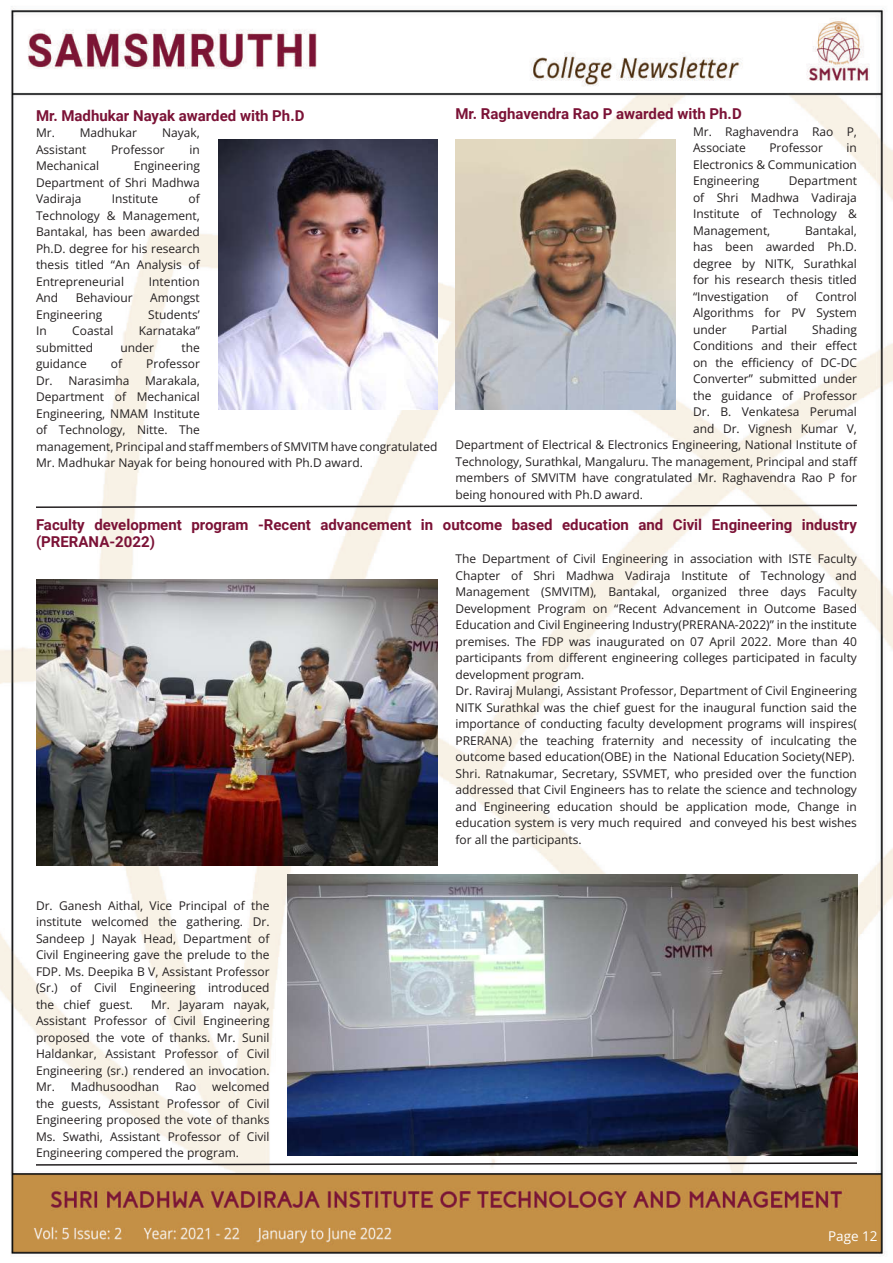
<style>
.page{position:relative;width:893px;height:1263px;background:#fff}
.page>*{position:absolute;margin:0;border:0;box-sizing:border-box;transform-origin:0 0}
.t1{font:700 15px/16.5px "Roboto";color:#7b1236}
.t2{font:13.5px "Open Sans";color:#fff}
.t3{font:12px/16.5px "Open Sans";color:#231f20;text-align:justify}
</style>
<div class="page">
<img style="left:0;top:6px;width:893px;height:1250px">
<img style="left:218px;top:139px;width:219px;height:270px">
<img style="left:455px;top:139px;width:220px;height:270px">
<svg style="left:34px;top:504px;width:824px;height:5px"></svg>
<svg style="left:34px;top:1161px;width:824px;height:5px"></svg>
<img style="left:36px;top:579px;width:401px;height:287px">
<img style="left:288px;top:874px;width:569px;height:281px">
<p class="t1" style="left:455px;top:105px;width:288px">Mr. Raghavendra Rao P awarded with Ph.D</p>
<p class="t3" style="left:693px;top:123px;width:165px">Mr. Raghavendra Rao P,<br>Associate</p>
<p class="t1" style="left:36px;top:107px;width:270px">Mr. Madhukar Nayak awarded with Ph.D</p>
<p class="t3" style="left:36px;top:124px;width:103px">Mr. Madhukar</p>
<p class="t3" style="left:162px;top:124px;width:39px">Nayak,</p>
<p class="t3" style="left:36px;top:141px;width:52px">Assistant</p>
<p class="t3" style="left:111px;top:141px;width:55px">Professor</p>
<p class="t3" style="left:190px;top:141px;width:12px">in</p>
<p class="t3" style="left:36px;top:157px;width:65px">Mechanical</p>
<p class="t3" style="left:769px;top:139px;width:55px">Professor</p>
<p class="t3" style="left:693px;top:139px;width:165px;text-indent:154px">in Electronics &amp; Communication Engineering</p>
<p class="t3" style="left:36px;top:157px;width:165px;text-indent:98px">Engineering Department of Shri Madhwa Vadiraja</p>
<p class="t3" style="left:693px;top:172px;width:165px;text-indent:96px">Department of Shri Madhwa Vadiraja Institute of Technology &amp; Management,</p>
<p class="t3" style="left:36px;top:190px;width:165px;text-indent:153px">of Technology &amp; Management, Bantakal, has been awarded Ph.D. degree for his research thesis titled “An Analysis of Entrepreneurial</p>
<p class="t3" style="left:112px;top:190px;width:48px">Institute</p>
<p class="t3" style="left:693px;top:222px;width:165px;text-indent:112px">Bantakal, has been awarded Ph.D. degree by NITK, Surathkal for his research thesis titled “Investigation</p>
<p class="t3" style="left:149px;top:273px;width:52px">Intention</p>
<p class="t3" style="left:786px;top:288px;width:13px">of</p>
<p class="t3" style="left:693px;top:288px;width:165px;text-indent:122px">Control Algorithms for PV System under</p>
<p class="t3" style="left:36px;top:289px;width:24px">And</p>
<p class="t3" style="left:76px;top:289px;width:59px">Behaviour</p>
<p class="t3" style="left:150px;top:289px;width:51px">Amongst</p>
<p class="t3" style="left:36px;top:306px;width:68px">Engineering</p>
<p class="t3" style="left:148px;top:306px;width:53px">Students’</p>
<p class="t3" style="left:36px;top:322px;width:12px">In</p>
<p class="t3" style="left:72px;top:322px;width:43px">Coastal</p>
<p class="t3" style="left:139px;top:322px;width:63px">Karnataka”</p>
<p class="t3" style="left:36px;top:339px;width:59px">submitted</p>
<p class="t3" style="left:121px;top:339px;width:35px">under</p>
<p class="t3" style="left:182px;top:339px;width:20px">the</p>
<p class="t3" style="left:36px;top:355px;width:52px">guidance</p>
<p class="t3" style="left:111px;top:355px;width:13px">of</p>
<p class="t3" style="left:146px;top:355px;width:55px">Professor</p>
<p class="t3" style="left:36px;top:372px;width:95px">Dr. Narasimha</p>
<p class="t3" style="left:751px;top:321px;width:37px">Partial</p>
<p class="t3" style="left:812px;top:321px;width:46px">Shading</p>
<p class="t3" style="left:693px;top:337px;width:165px">Conditions and their effect</p>
<p class="t3" style="left:693px;top:354px;width:165px">on the efficiency of DC-DC</p>
<p class="t3" style="left:693px;top:370px;width:165px">Converter” submitted under</p>
<p class="t3" style="left:693px;top:387px;width:165px">the guidance of Professor</p>
<p class="t3" style="left:693px;top:403px;width:165px">Dr. B. Venkatesa Perumal</p>
<p class="t3" style="left:693px;top:420px;width:165px">and Dr. Vignesh Kumar V,</p>
<p class="t3" style="left:455px;top:436px;width:403px">Department of Electrical &amp; Electronics Engineering, National Institute of</p>
<p class="t3" style="left:455px;top:453px;width:403px">Technology, Surathkal, Mangaluru. The management, Principal and staff</p>
<p class="t3" style="left:455px;top:469px;width:403px">members of SMVITM have congratulated Mr. Raghavendra Rao P for</p>
<p class="t3" style="left:455px;top:486px;width:189px">being honoured with Ph.D award.</p>
<p class="t1" style="left:36px;top:516px;width:822px">Faculty development program -Recent advancement in outcome based education and Civil Engineering industry (PRERANA-2022)</p>
<p class="t3" style="left:455px;top:550px;width:403px;text-align:left">The Department of Civil Engineering in association with ISTE Faculty Chapter of Shri Madhwa Vadiraja Institute of Technology and Management (SMVITM), Bantakal, organized three days Faculty Development Program on “Recent Advancement in Outcome Based Education and Civil Engineering Industry(PRERANA-2022)” in the institute premises. The FDP was inaugurated on 07 April 2022. More than 40 participants from different engineering colleges participated in faculty development program.<br>Dr. Raviraj Mulangi, Assistant Professor, Department of Civil Engineering NITK Surathkal was the chief guest for the inaugural function said the importance of conducting faculty development programs will inspires( PRERANA) the teaching fraternity and necessity of inculcating the outcome based education(OBE) in the National Education Society(NEP).<br>Shri. Ratnakumar, Secretary, SSVMET, who presided over the function addressed that Civil Engineers has to relate the science and technology and Engineering education should be application mode, Change in education system is very much required and conveyed his best wishes for all the participants.</p>
<p class="t3" style="left:36px;top:372px;width:403px;text-align:left;text-indent:109px">Marakala,<br>Department of Mechanical<br>Engineering, NMAM Institute<br>of Technology, Nitte. The<br>management, Principal and staff members of SMVITM have congratulated Mr. Madhukar Nayak for being honoured with Ph.D award.</p>
<p class="t3" style="left:36px;top:897px;width:235px">Dr. Ganesh Aithal, Vice Principal of the institute welcomed the gathering. Dr.<br>Sandeep J Nayak Head, Department of Civil Engineering gave the prelude to the FDP. Ms. Deepika B V, Assistant Professor (Sr.) of Civil Engineering introduced the chief guest.</p>
<p class="t3" style="left:36px;top:996px;width:235px;text-indent:115px">Mr. Jayaram nayak, Assistant Professor of Civil Engineering proposed the vote of thanks. Mr. Sunil Haldankar, Assistant Professor of Civil Engineering (sr.) rendered an invocation.<br>Mr. Madhusoodhan</p>
<p class="t3" style="left:36px;top:1078px;width:235px;text-indent:176px">welcomed the guests, Assistant Professor of Civil Engineering proposed the vote of thanks Ms. Swathi, Assistant Professor of Civil Engineering compered the program.</p>
<p class="t3" style="left:175px;top:1078px;width:23px">Rao</p>
<p class="t2" style="left:828px;top:1227px;width:51px">Page 12</p>
</div>
